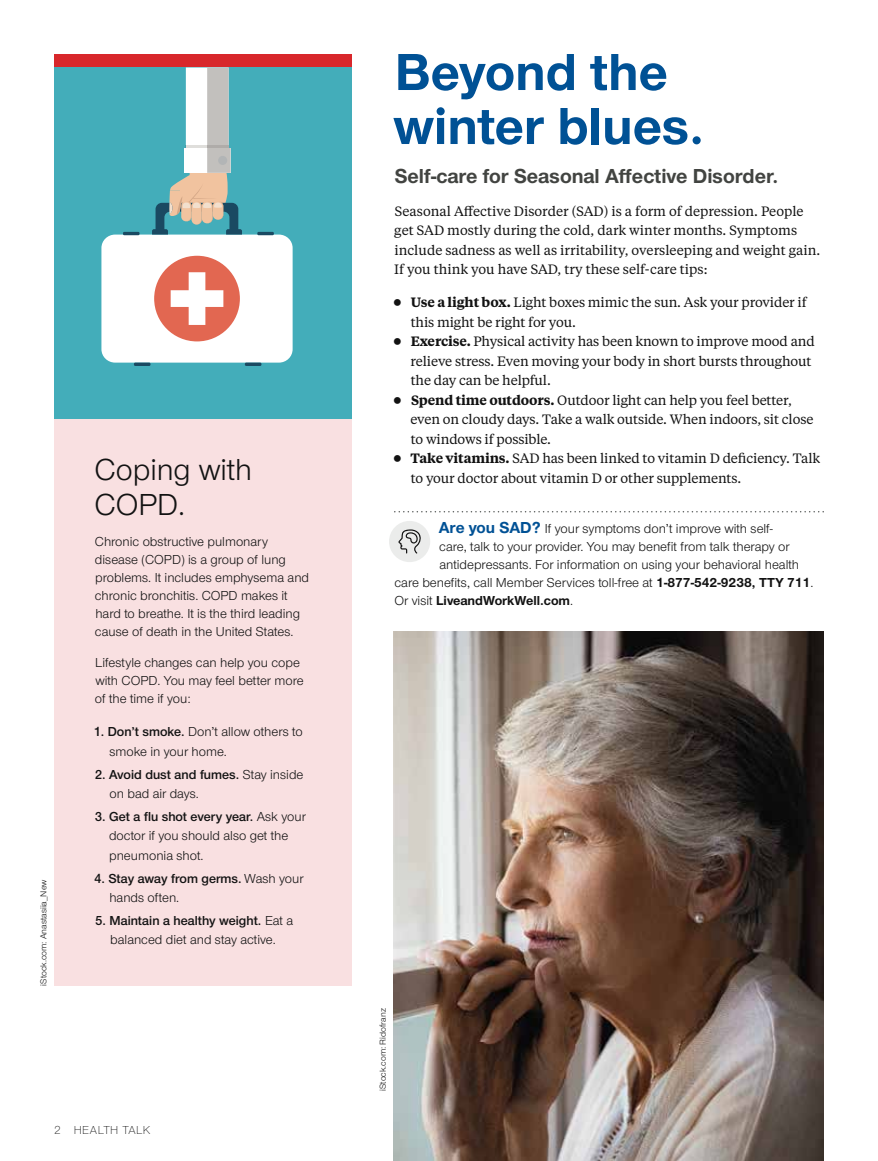
<style>
.page{position:relative;width:878px;height:1161px;background:#fff}
.page>*{position:absolute;margin:0;border:0;box-sizing:border-box;transform-origin:0 0}
.t1{font:700 54px/54px "UHC Sans";color:#005195}
.t2{font:31.5px "UHC Sans";color:#121212}
.t3{font:700 21px "UHC Sans";color:#424441}
.t4{font:13.5px/18px "UHC Sans";color:#121212}
.t5{font:13.5px/19.5px "UHC Serif Text";letter-spacing:-.01em;color:#121212}
.t6{font:600 13.5px/19.5px "UHC Sans";color:#121212}
.t7{font:700 13.5px "UHC Sans";color:#121212}
.t8{font:300 12px "UHC Sans";letter-spacing:.04em;color:#121212}
.t9{font:9px "UHC Sans";color:#121212}
.s1{font-weight:600}
.s2{font-weight:400}
.s3{font-weight:700;font-size:16.5px;color:#005195}
.s4{font-weight:700}
</style>
<div class="page">
<div style="left:54px;top:54px;width:297px;height:932px;background:#f9e0e1"></div>
<div style="left:54px;top:54px;width:297px;height:14px;background:#d8272b"></div>
<svg style="left:394px;top:511px;width:430px;height:1px"></svg>
<div style="left:389px;top:521px;width:41px;height:41px;background:#ebeceb;border-radius:50%"></div>
<svg style="left:398px;top:529px;width:23px;height:25px"></svg>
<img style="left:393px;top:632px;width:431px;height:529px">
<div style="left:54px;top:68px;width:297px;height:350px;background:#43adba"></div>
<div style="left:101px;top:235px;width:191px;height:128px;background:#fff;border-radius:14px"></div>
<hr style="left:257px;top:232px;width:17px;height:3px;background:#1a4a62">
<hr style="left:123px;top:232px;width:16px;height:3px;background:#1a4a62">
<hr style="left:134px;top:363px;width:16px;height:3px;background:#1a4a62">
<hr style="left:245px;top:363px;width:16px;height:3px;background:#1a4a62">
<div style="left:154px;top:256px;width:86px;height:85px;background:#e26751;border-radius:50%"></div>
<svg style="left:171px;top:272px;width:52px;height:53px"></svg>
<svg style="left:152px;top:68px;width:90px;height:167px"></svg>
<p class="t9" style="left:38px;top:986px;width:107px;rotate:-90deg">iStock.com: Anastasiia_New</p>
<h2 class="t2" style="left:94px;top:449px;width:159px">Coping with</h2>
<h2 class="t2" style="left:94px;top:484px;width:92px">COPD.</h2>
<p class="t4" style="left:95px;top:532px;width:216px">Chronic obstructive pulmonary disease (COPD) is a group of lung problems. It includes emphysema and chronic bronchitis. COPD makes it hard to breathe. It is the third leading cause of death in the United States.</p>
<p class="t4" style="left:95px;top:654px;width:210px">Lifestyle changes can help you cope with COPD. You may feel better more of the time if you:</p>
<p class="t4" style="left:109px;top:722px;width:195px;line-height:19.5px;text-indent:-16px"><span class="s1">1. Don’t smoke.</span> Don’t allow others to smoke in your home.</p>
<p class="t4" style="left:110px;top:764px;width:195px;line-height:19.5px;text-indent:-14px"><span class="s1">2. Avoid dust and fumes.</span> Stay inside on bad air days.</p>
<p class="t4" style="left:109px;top:806px;width:198px;line-height:19.5px;text-indent:-14px"><span class="s1">3. Get a flu shot every year.</span> Ask your doctor if you should also get the pneumonia shot.</p>
<p class="t6" style="left:109px;top:868px;width:196px;text-indent:-15px">4. Stay away from germs. <span class="s2">Wash your hands often.</span></p>
<p class="t4" style="left:95px;top:910px;width:199px;line-height:19.5px;text-align:center"><span class="s1">5. Maintain a healthy weight.</span> Eat a balanced diet and stay active.</p>
<p class="t8" style="left:54px;top:1122px;width:98px">2 HEALTH TALK</p>
<h1 class="t1" style="left:393px;top:43px;width:312px">Beyond the winter blues.</h1>
<h3 class="t3" style="left:394px;top:162px;width:385px">Self-care for Seasonal Affective Disorder.</h3>
<p class="t5" style="left:394px;top:201px;width:427px">Seasonal Affective Disorder (SAD) is a form of depression. People get SAD mostly during the cold, dark winter months. Symptoms include sadness as well as irritability, oversleeping and weight gain.<br>If you think you have SAD, try these self-care tips:</p>
<p class="t5" style="left:410px;top:292px;width:411px"><span class="s1">Use a light box.</span> Light boxes mimic the sun. Ask your provider if this might be right for you.<br><span class="s1">Exercise.</span> Physical activity has been known to improve mood and relieve stress. Even moving your body in short bursts throughout the day can be helpful.<br><span class="s1">Spend time outdoors.</span> Outdoor light can help you feel better, even on cloudy days. Take a walk outside. When indoors, sit close to windows if possible.<br><span class="s1">Take vitamins.</span> SAD has been linked to vitamin D deficiency. Talk</p>
<p class="t5" style="left:411px;top:468px;width:332px">to your doctor about vitamin D or other supplements.</p>
<p class="t4" style="left:438px;top:519px;width:336px"><span class="s3">Are you SAD?</span> If your symptoms don’t improve with self-</p>
<p class="t4" style="left:439px;top:537px;width:352px">care, talk to your provider. You may benefit from talk therapy or</p>
<p class="t4" style="left:439px;top:555px;width:361px">antidepressants. For information on using your behavioral health</p>
<p class="t4" style="left:394px;top:573px;width:420px">care benefits, call Member Services toll-free at <span class="s4">1-877-542-9238, TTY 711</span>.</p>
<p class="t7" style="left:394px;top:591px;width:180px"><span class="s2">Or visit</span> LiveandWorkWell.com<span class="s2">.</span></p>
<p class="t9" style="left:377px;top:1091px;width:84px;rotate:-90deg">iStock.com: Ridofranz</p>
</div>
